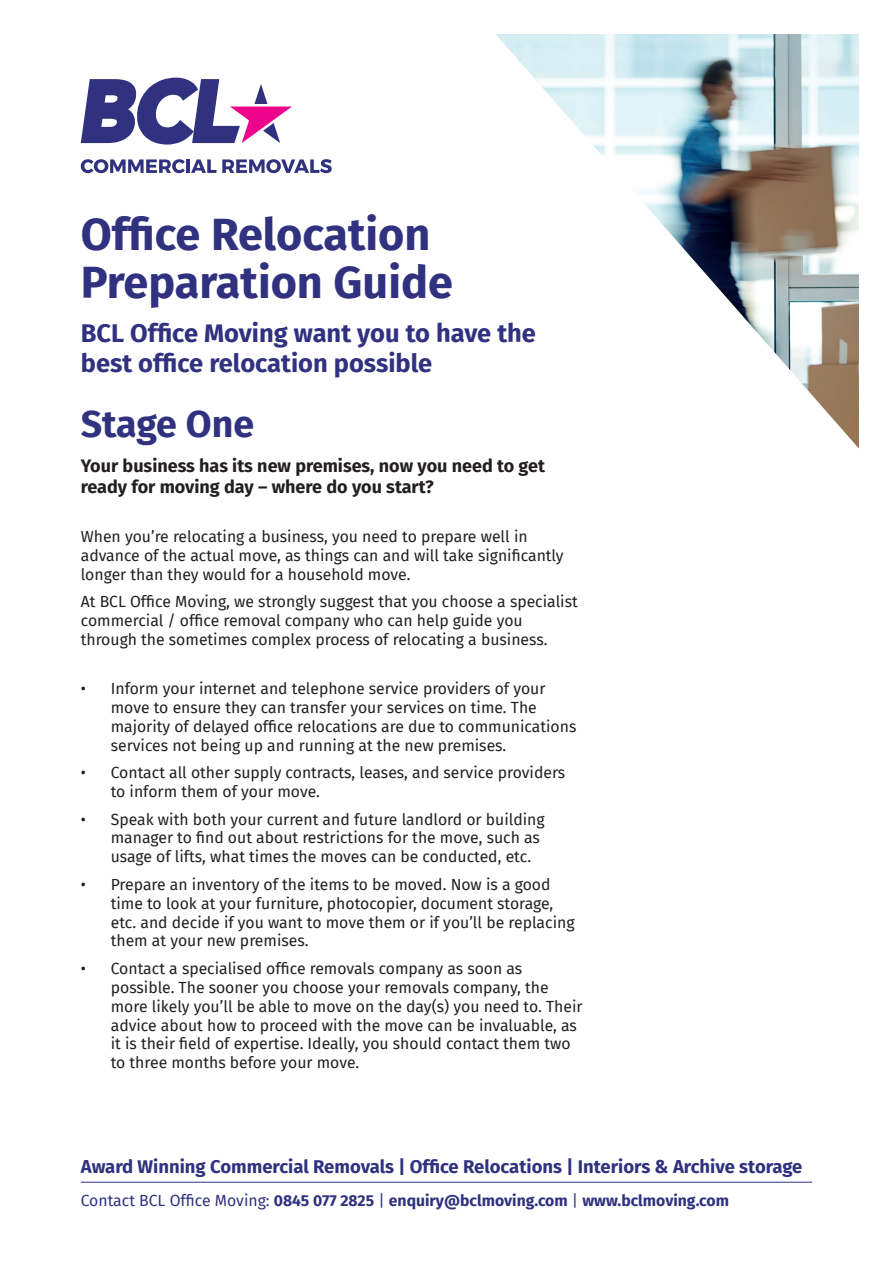
<style>
.page{position:relative;width:893px;height:1263px;background:#fff}
.page>*{position:absolute;margin:0;border:0;box-sizing:border-box;transform-origin:0 0}
.t1{font:700 45px/48px "Fira Sans";color:#30317f}
.t2{font:700 37.5px "Fira Sans";letter-spacing:-.005em;color:#30317f}
.t3{font:700 25.5px/30.6px "Fira Sans";color:#30317f}
.t4{font:700 18.45px "Fira Sans";color:#30317f}
.t5{font:700 18px/21.6px "Fira Sans";color:#231f20}
.t6{font:15.75px/18.9px "Fira Sans";color:#231f20}
.t7{font:700 15.75px "Fira Sans";color:#30317f}
.s1{font-weight:400}
</style>
<div class="page">
<hr style="left:81px;top:1182px;width:731px;height:1px;background:#30317f">
<svg style="left:81px;top:159px;width:104px;height:14px"></svg>
<hr style="left:186px;top:159px;width:4px;height:14px;background:#30317f">
<svg style="left:191px;top:159px;width:25px;height:14px"></svg>
<svg style="left:222px;top:159px;width:110px;height:14px"></svg>
<svg style="left:81px;top:78px;width:211px;height:67px"></svg>
<img style="left:496px;top:34px;width:363px;height:415px">
<h1 class="t1" style="left:81px;top:208px;width:374px">Office Relocation<br>Preparation Guide</h1>
<h3 class="t3" style="left:81px;top:316px;width:457px">BCL Office Moving want you to have the best office relocation possible</h3>
<h2 class="t2" style="left:81px;top:393px;width:175px">Stage One</h2>
<p class="t5" style="left:81px;top:453px;width:466px">Your business has its new premises, now you need to get ready for moving day – where do you start?</p>
<p class="t6" style="left:81px;top:527px;width:484px">When you’re relocating a business, you need to prepare well in advance of the actual move, as things can and will take significantly longer than they would for a household move.</p>
<p class="t6" style="left:81px;top:592px;width:498px">At BCL Office Moving, we strongly suggest that you choose a specialist commercial / office removal company who can help guide you through the sometimes complex process of relocating a business.</p>
<p class="t6" style="left:111px;top:679px;width:467px;text-indent:-30px">• Inform your internet and telephone service providers of your move to ensure they can transfer your services on time. The majority of delayed office relocations are due to communications services not being up and running at the new premises.</p>
<p class="t6" style="left:111px;top:763px;width:456px;text-indent:-30px">• Contact all other supply contracts, leases, and service providers to inform them of your move.</p>
<p class="t6" style="left:111px;top:809px;width:435px;text-indent:-30px">• Speak with both your current and future landlord or building manager to find out about restrictions for the move, such as usage of lifts, what times the moves can be conducted, etc.</p>
<p class="t6" style="left:111px;top:874px;width:465px;text-indent:-30px">• Prepare an inventory of the items to be moved. Now is a good time to look at your furniture, photocopier, document storage, etc. and decide if you want to move them or if you’ll be replacing them at your new premises.</p>
<p class="t6" style="left:111px;top:958px;width:473px;text-indent:-30px">• Contact a specialised office removals company as soon as possible. The sooner you choose your removals company, the more likely you’ll be able to move on the day(s) you need to. Their advice about how to proceed with the move can be invaluable, as it is their field of expertise. Ideally, you should contact them two to three months before your move.</p>
<p class="t4" style="left:81px;top:1151px;width:723px">Award Winning Commercial Removals | Office Relocations | Interiors &amp; Archive storage</p>
<p class="t7" style="left:81px;top:1188px;width:650px"><span class="s1">Contact BCL Office Moving:</span> 0845 077 2825 <span class="s1">|</span> enquiry@bclmoving.com <span class="s1">|</span> www.bclmoving.com</p>
</div>
